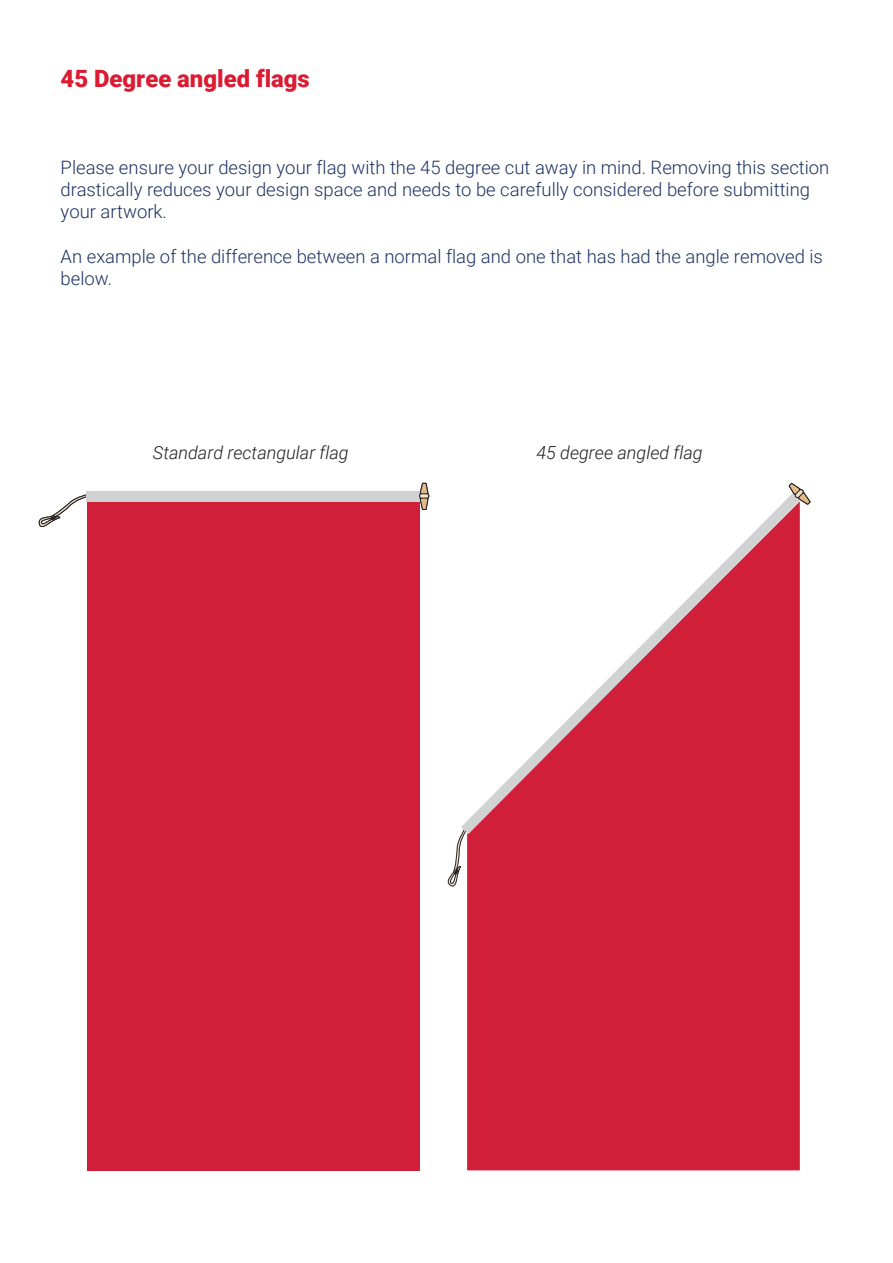
<style>
.page{position:relative;width:893px;height:1263px;background:#fff}
.page>*{position:absolute;margin:0;border:0;box-sizing:border-box;transform-origin:0 0}
.t1{font:900 23.85px "Roboto";color:#dc1a32}
.t2{font:300 18.45px/22.2px "Roboto";color:#1e3262}
.t3{font:italic 300 18px "Roboto";color:#231f20}
</style>
<div class="page">
<div style="left:87px;top:501px;width:332px;height:669px;background:#d11e39"></div>
<svg style="left:38px;top:492px;width:55px;height:35px"></svg>
<div style="left:87px;top:491px;width:333px;height:10px;background:#d1d2d4"></div>
<svg style="left:420px;top:483px;width:8px;height:27px"></svg>
<div style="left:419px;top:494px;width:10px;height:4px;border:1px solid #231f20;border-radius:2px"></div>
<div style="left:467px;top:834px;width:333px;height:336px;background:#d11e39"></div>
<svg style="left:447px;top:834px;width:22px;height:57px"></svg>
<svg style="left:461px;top:497px;width:339px;height:337px"></svg>
<svg style="left:789px;top:483px;width:21px;height:22px"></svg>
<p class="t1" style="left:61px;top:62px;width:251px">45 Degree angled flags</p>
<p class="t2" style="left:61px;top:156px;width:770px">Please ensure your design your flag with the 45 degree cut away in mind. Removing this section drastically reduces your design space and needs to be carefully considered before submitting your artwork.</p>
<p class="t2" style="left:61px;top:244px;width:764px">An example of the difference between a normal flag and one that has had the angle removed is below.</p>
<p class="t3" style="left:153px;top:440px;width:197px">Standard rectangular flag</p>
<p class="t3" style="left:536px;top:440px;width:168px">45 degree angled flag</p>
</div>
